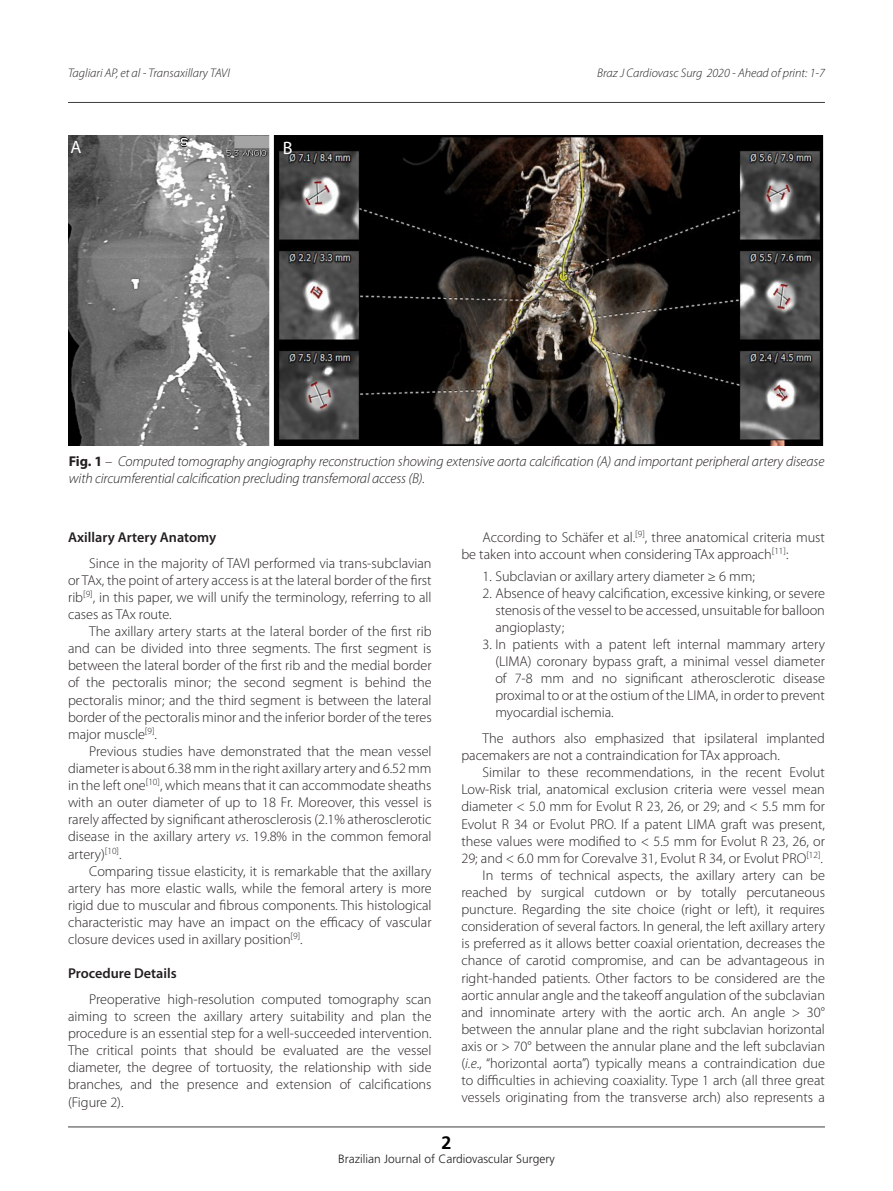
<style>
.page{position:relative;width:893px;height:1191px;background:#fff}
.page>*{position:absolute;margin:0;border:0;box-sizing:border-box;transform-origin:0 0}
.t1{font:18px "Myriad Pro";color:#fff}
.t2{font:700 18px "Frutiger";color:#000}
.Default{font:300 14.25px/17.1px "Myriad Pro";color:#231f20;text-align:justify}
.t3{font:italic 300 14.25px/17.1px "Myriad Pro";letter-spacing:-.01em;color:#231f20}
.Titulos_2{font:600 14.25px "Myriad Pro";color:#231f20}
.t4{font:italic 300 12.45px "Myriad Pro";color:#231f20}
.t5{font:300 12px "Frutiger";color:#231f20}
.s1{font-weight:700;font-style:normal}
.s2{font-style:italic}
</style>
<div class="page">
<hr style="left:68px;top:1126px;width:757px;height:1px;background:#3e3e3f">
<hr style="left:68px;top:102px;width:757px;height:1px;background:#3e3e3f">
<img style="left:68px;top:135px;width:756px;height:310px">
<p class="t4" style="left:68px;top:67px;width:163px">Tagliari AP, et al - Transaxillary TAVI</p>
<p class="t4" style="left:597px;top:67px;width:229px">Braz J Cardiovasc Surg 2020 - Ahead of print: 1-7</p>
<p class="t1" style="left:71px;top:137px;width:13px">A</p>
<p class="t1" style="left:283px;top:138px;width:11px">B</p>
<p class="t3" style="left:69px;top:453px;width:757px"><span class="s1">Fig. 1</span> – Computed tomography angiography reconstruction showing extensive aorta calcification (A) and important peripheral artery disease with circumferential calcification precluding transfemoral access (B).</p>
<p class="Titulos_2" style="left:68px;top:529px;width:150px">Axillary Artery Anatomy</p>
<p class="Default" style="left:68px;top:554px;width:365px;text-indent:21px">Since in the majority of TAVI performed via trans-subclavian or TAx, the point of artery access is at the lateral border of the first rib<sup>[9]</sup>, in this paper, we will unify the terminology, referring to all cases as TAx route.</p>
<p class="Default" style="left:68px;top:623px;width:365px;text-indent:21px">The axillary artery starts at the lateral border of the first rib and can be divided into three segments. The first segment is between the lateral border of the first rib and the medial border of the pectoralis minor; the second segment is behind the pectoralis minor; and the third segment is between the lateral border of the pectoralis minor and the inferior border of the teres major muscle<sup>[9]</sup>.</p>
<p class="Default" style="left:68px;top:743px;width:365px;text-indent:21px">Previous studies have demonstrated that the mean vessel diameter is about 6.38 mm in the right axillary artery and 6.52 mm in the left one<sup>[10]</sup>, which means that it can accommodate sheaths with an outer diameter of up to 18 Fr. Moreover, this vessel is rarely affected by significant atherosclerosis (2.1% atherosclerotic disease in the axillary artery <span class="s2">vs</span>. 19.8% in the common femoral artery)<sup>[10]</sup>.</p>
<p class="Default" style="left:68px;top:862px;width:365px;text-indent:21px">Comparing tissue elasticity, it is remarkable that the axillary artery has more elastic walls, while the femoral artery is more rigid due to muscular and fibrous components. This histological characteristic may have an impact on the efficacy of vascular closure devices used in axillary position<sup>[9]</sup>.</p>
<p class="Titulos_2" style="left:68px;top:965px;width:110px">Procedure Details</p>
<p class="Default" style="left:68px;top:990px;width:365px;text-indent:21px">Preoperative high-resolution computed tomography scan aiming to screen the axillary artery suitability and plan the procedure is an essential step for a well-succeeded intervention.<br>The critical points that should be evaluated are the vessel diameter, the degree of tortuosity, the relationship with side branches, and the presence and extension of calcifications (Figure 2).</p>
<p class="Default" style="left:461px;top:529px;width:365px;text-indent:21px">According to Schäfer et al.<sup>[9]</sup>, three anatomical criteria must be taken into account when considering TAx approach<sup>[11]</sup>:</p>
<p class="Default" style="left:483px;top:567px;width:274px">1. Subclavian or axillary artery diameter ≥ 6 mm;</p>
<p class="Default" style="left:495px;top:584px;width:331px;text-indent:-13px">2. Absence of heavy calcification, excessive kinking, or severe stenosis of the vessel to be accessed, unsuitable for balloon angioplasty;</p>
<p class="Default" style="left:495px;top:636px;width:331px;text-indent:-13px">3. In patients with a patent left internal mammary artery (LIMA) coronary bypass graft, a minimal vessel diameter of 7-8 mm and no significant atherosclerotic disease proximal to or at the ostium of the LIMA, in order to prevent myocardial ischemia.</p>
<p class="Default" style="left:461px;top:730px;width:365px;text-indent:21px">The authors also emphasized that ipsilateral implanted pacemakers are not a contraindication for TAx approach.</p>
<p class="Default" style="left:461px;top:764px;width:365px;text-indent:21px">Similar to these recommendations, in the recent Evolut Low-Risk trial, anatomical exclusion criteria were vessel mean diameter &lt; 5.0 mm for Evolut R 23, 26, or 29; and &lt; 5.5 mm for Evolut R 34 or Evolut PRO. If a patent LIMA graft was present, these values were modified to &lt; 5.5 mm for Evolut R 23, 26, or 29; and &lt; 6.0 mm for Corevalve 31, Evolut R 34, or Evolut PRO<sup>[12]</sup>.</p>
<p class="Default" style="left:461px;top:867px;width:365px;text-indent:21px">In terms of technical aspects, the axillary artery can be reached by surgical cutdown or by totally percutaneous puncture. Regarding the site choice (right or left), it requires consideration of several factors. In general, the left axillary artery is preferred as it allows better coaxial orientation, decreases the chance of carotid compromise, and can be advantageous in right-handed patients. Other factors to be considered are the aortic annular angle and the takeoff angulation of the subclavian and innominate artery with the aortic arch. An angle &gt; 30° between the annular plane and the right subclavian horizontal axis or &gt; 70° between the annular plane and the left subclavian (<span class="s2">i.e</span>., “horizontal aorta”) typically means a contraindication due to difficulties in achieving coaxiality. Type 1 arch (all three great vessels originating from the transverse arch) also represents a</p>
<p class="t2" style="left:441px;top:1132px;width:12px">2</p>
<p class="t5" style="left:338px;top:1152px;width:218px">Brazilian Journal of Cardiovascular Surgery</p>
</div>
